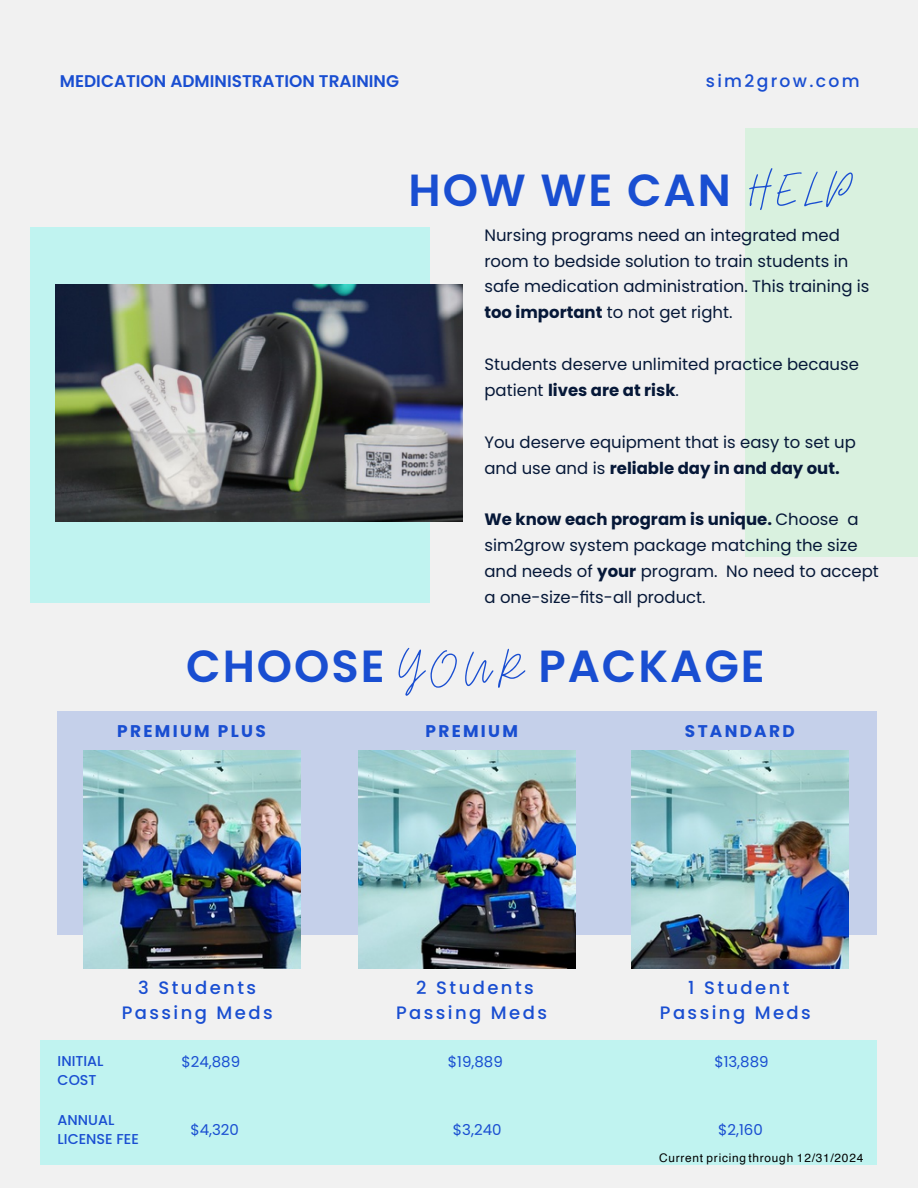
<style>
.page{position:relative;width:918px;height:1188px;background:#f1f1f1}
.page>*{position:absolute;margin:0;border:0;box-sizing:border-box;transform-origin:0 0}
.t1{font:600 45px "Poppins";letter-spacing:.045em;color:#194ed1}
.t2{font:500 18px/24.8px "Poppins";letter-spacing:.135em;color:#194ed1;text-align:center}
.t3{font:500 17.25px "Poppins";letter-spacing:.135em;color:#194ed1}
.t4{font:600 16.95px "Poppins";color:#194ed1}
.t5{font:700 16.95px "Poppins";letter-spacing:.135em;color:#194ed1}
.t6{font:16.5px/25.8px "Poppins";color:#061838}
.t7{font:15px "Poppins";color:#194ed1}
.t8{font:500 14.25px/19.2px "Poppins";color:#194ed1}
.t9{font:11.85px "Helvetica";letter-spacing:.065em;color:#000}
.s1{font-family:"Moon Time";font-weight:400;font-size:52.5px}
.s2{font-weight:700}
</style>
<div class="page">
<div style="left:58px;top:711px;width:819px;height:224px;background:#c5d0ea"></div>
<img style="left:83px;top:751px;width:217px;height:217px">
<img style="left:358px;top:751px;width:217px;height:217px">
<img style="left:631px;top:751px;width:217px;height:217px">
<div style="left:41px;top:1040px;width:836px;height:125px;background:#c0f3f0"></div>
<div style="left:745px;top:128px;width:173px;height:429px;background:#d9f1df"></div>
<div style="left:30px;top:227px;width:400px;height:376px;background:#c0f3f0"></div>
<img style="left:56px;top:284px;width:406px;height:237px">
<p class="t4" style="left:60px;top:69px;width:341px">MEDICATION ADMINISTRATION TRAINING</p>
<p class="t3" style="left:706px;top:69px;width:155px">sim2grow.com</p>
<h1 class="t1" style="left:408px;top:159px;width:444px">HOW WE CAN <span class="s1">HELP</span></h1>
<p class="t6" style="left:484px;top:222px;width:387px">Nursing programs need an integrated med room to bedside solution to train students in safe medication administration. This training is <span class="s2">too important</span> to not get right.</p>
<p class="t6" style="left:484px;top:351px;width:376px">Students deserve unlimited practice because patient <span class="s2">lives are at risk</span>.</p>
<p class="t6" style="left:484px;top:429px;width:373px">You deserve equipment that is easy to set up and use and is <span class="s2">reliable day in and day out.</span></p>
<p class="t6" style="left:484px;top:507px;width:396px"><span class="s2">We know each program is unique.</span> Choose a sim2grow system package matching the size and needs of <span class="s2">your</span> program. No need to accept a one-size-fits-all product.</p>
<h1 class="t1" style="left:186px;top:634px;width:580px">CHOOSE <span class="s1">YOUR</span> PACKAGE</h1>
<p class="t5" style="left:117px;top:719px;width:150px">PREMIUM PLUS</p>
<p class="t5" style="left:426px;top:719px;width:94px">PREMIUM</p>
<p class="t5" style="left:685px;top:719px;width:111px">STANDARD</p>
<p class="t8" style="left:58px;top:1051px;width:48px">INITIAL<br>COST</p>
<p class="t2" style="left:122px;top:976px;width:152px">3 Students<br>Passing Meds</p>
<p class="t2" style="left:660px;top:976px;width:152px">1 Student<br>Passing Meds</p>
<p class="t2" style="left:396px;top:976px;width:152px">2 Students<br>Passing Meds</p>
<p class="t7" style="left:181px;top:1051px;width:60px">$24,889</p>
<p class="t7" style="left:448px;top:1051px;width:56px">$19,889</p>
<p class="t7" style="left:714px;top:1051px;width:56px">$13,889</p>
<p class="t8" style="left:58px;top:1110px;width:83px">ANNUAL<br>LICENSE FEE</p>
<p class="t7" style="left:190px;top:1120px;width:50px">$4,320</p>
<p class="t7" style="left:718px;top:1120px;width:46px">$2,160</p>
<p class="t7" style="left:453px;top:1120px;width:50px">$3,240</p>
<p class="t9" style="left:659px;top:1153px;width:206px">Current pricing through 12/31/2024</p>
</div>
